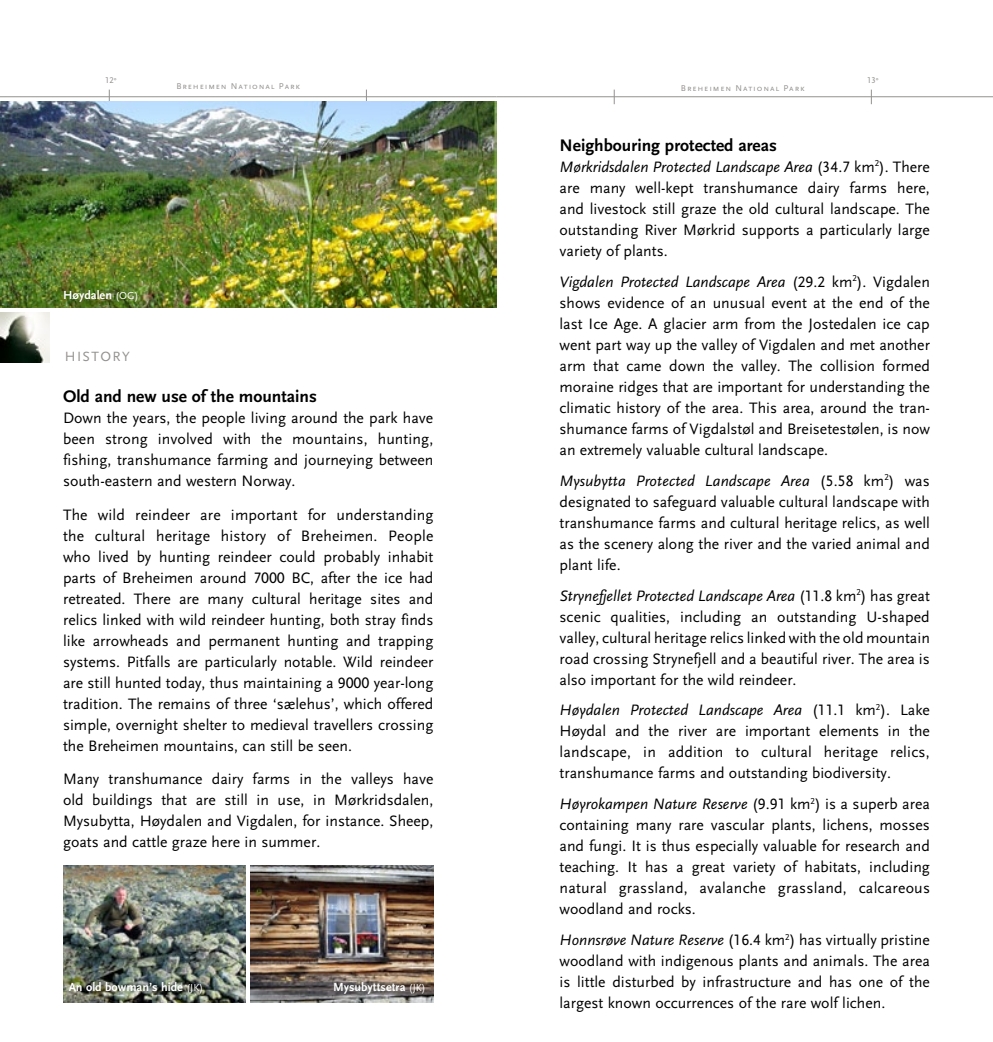
<style>
.page{position:relative;width:993px;height:1042px;background:#fff}
.page>*{position:absolute;margin:0;border:0;box-sizing:border-box;transform-origin:0 0}
.t1{font:700 17.5px "Scala Sans";color:#000}
.t2{font:15.75px/21px "Scala Sans";color:#000;text-align:justify}
.t3{font:14px "Scala Sans";letter-spacing:.1em;color:#949290}
.t4{font:700 12.25px "Scala Sans";color:#fff}
.t5{font:8.75px "Scala Sans Caps";letter-spacing:.1em;color:#949290}
.s1{font-family:"Scala Sans"}
.s2{font-weight:400;font-size:10.5px}
.s3{font-family:"Scala Sans Caps"}
.s4{font-style:italic}
</style>
<div class="page">
<svg style="left:613px;top:90px;width:1px;height:14px"></svg>
<svg style="left:870px;top:90px;width:1px;height:14px"></svg>
<hr style="left:496px;top:96px;width:496px;height:1px;background:#949290">
<hr style="left:0;top:96px;width:496px;height:1px;background:#949290">
<img style="left:0;top:313px;width:50px;height:49px">
<img style="left:63px;top:865px;width:183px;height:137px">
<img style="left:251px;top:865px;width:182px;height:137px">
<img style="left:0;top:102px;width:496px;height:206px">
<p class="t5" style="left:105px;top:75px;width:13px">12<span class="s1">°</span></p>
<p class="t5" style="left:176px;top:81px;width:125px">Breheimen National Park</p>
<p class="t5" style="left:680px;top:83px;width:125px">Breheimen National Park</p>
<p class="t5" style="left:866px;top:75px;width:13px">13<span class="s1">°</span></p>
<p class="t4" style="left:63px;top:288px;width:77px">Høydalen <span class="s2">(OG)</span></p>
<p class="t3" style="left:65px;top:349px;width:66px">HISTORY</p>
<p class="t1" style="left:63px;top:387px;width:255px">Old and new use of the mountains</p>
<p class="t2" style="left:63px;top:408px;width:372px">Down the years, the people living around the park have been strong involved with the mountains, hunting, fishing, transhumance farming and journeying between south-eastern and western Norway.</p>
<p class="t2" style="left:63px;top:504px;width:372px">The wild reindeer are important for understanding the cultural heritage history of Breheimen. People who lived by hunting reindeer could probably inhabit parts of Breheimen around <span class="s3">7000</span> BC, after the ice had retreated. There are many cultural heritage sites and relics linked with wild reindeer hunting, both stray finds like arrowheads and permanent hunting and trapping systems. Pitfalls are particularly notable. Wild reindeer are still hunted today, thus maintaining a <span class="s3">9000</span> year-long tradition. The remains of three ‘sælehus’, which offered simple, overnight shelter to medieval travellers crossing the Breheimen mountains, can still be seen.</p>
<p class="t2" style="left:63px;top:768px;width:372px">Many transhumance dairy farms in the valleys have old buildings that are still in use, in Mørkridsdalen, Mysubytta, Høydalen and Vigdalen, for instance. Sheep, goats and cattle graze here in summer.</p>
<p class="t4" style="left:69px;top:981px;width:136px">An old bowman’s hide <span class="s2">(JK)</span></p>
<p class="t4" style="left:333px;top:981px;width:94px">Mysubyttsetra <span class="s2">(JK)</span></p>
<p class="t1" style="left:559px;top:136px;width:219px">Neighbouring protected areas</p>
<p class="t2" style="left:559px;top:156px;width:372px"><span class="s4">Mørkridsdalen Protected Landscape Area</span> (<span class="s3">34.7</span> km<sup>2</sup>). There are many well-kept transhumance dairy farms here, and livestock still graze the old cultural landscape. The outstanding River Mørkrid supports a particularly large variety of plants.</p>
<p class="t2" style="left:559px;top:271px;width:372px"><span class="s4">Vigdalen Protected Landscape Area</span> (<span class="s3">29.2</span> km<sup>2</sup>). Vigdalen shows evidence of an unusual event at the end of the last Ice Age. A glacier arm from the Jostedalen ice cap went part way up the valley of Vigdalen and met another arm that came down the valley. The collision formed moraine ridges that are important for understanding the climatic history of the area. This area, around the tran&shy;shumance farms of Vigdalstøl and Breisetestølen, is now an extremely valuable cultural landscape.</p>
<p class="t2" style="left:559px;top:470px;width:372px"><span class="s4">Mysubytta Protected Landscape Area</span> (<span class="s3">5.58</span> km<sup>2</sup>) was designated to safeguard valuable cultural landscape with transhumance farms and cultural heritage relics, as well as the scenery along the river and the varied animal and plant life.</p>
<p class="t2" style="left:559px;top:585px;width:372px"><span class="s4">Strynefjellet Protected Landscape Area</span> (<span class="s3">11.8</span> km<sup>2</sup>) has great scenic qualities, including an outstanding U-shaped valley, cultural heritage relics linked with the old mountain road crossing Strynefjell and a beautiful river. The area is also important for the wild reindeer.</p>
<p class="t2" style="left:559px;top:700px;width:372px"><span class="s4">Høydalen Protected Landscape Area</span> (<span class="s3">11.1</span> km<sup>2</sup>). Lake Høydal and the river are important elements in the landscape, in addition to cultural heritage relics, transhumance farms and outstanding biodiversity.</p>
<p class="t2" style="left:559px;top:794px;width:372px"><span class="s4">Høyrokampen Nature Reserve</span> (<span class="s3">9.91</span> km<sup>2</sup>) is a superb area containing many rare vascular plants, lichens, mosses and fungi. It is thus especially valuable for research and teaching. It has a great variety of habitats, including natural grassland, avalanche grassland, calcareous woodland and rocks.</p>
<p class="t2" style="left:559px;top:930px;width:372px"><span class="s4">Honnsrøve Nature Reserve</span> (<span class="s3">16.4</span> km<sup>2</sup>) has virtually pristine woodland with indigenous plants and animals. The area is little disturbed by infrastructure and has one of the largest known occurrences of the rare wolf lichen.</p>
</div>
